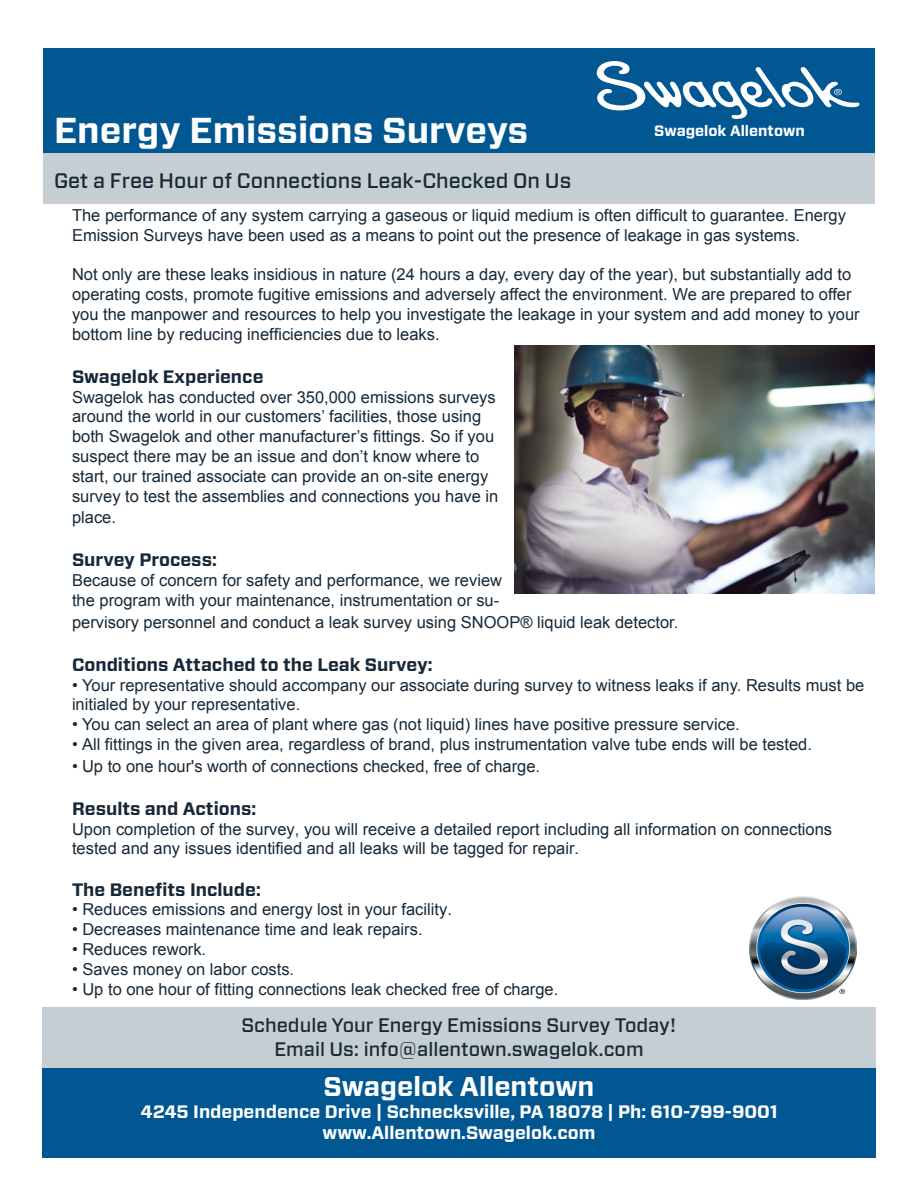
<style>
.page{position:relative;width:918px;height:1188px;background:#fff}
.page>*{position:absolute;margin:0;border:0;box-sizing:border-box;transform-origin:0 0}
.t1{font:700 36px "Forza";color:#fff}
.t2{font:700 27px "Forza";color:#fff}
.t3{font:500 21px "Forza";color:#172938}
.t4{font:500 19.5px "Forza";color:#172938}
.t5{font:700 18px "Forza";color:#172938}
.t6{font:700 18px "Forza";color:#fff}
.t7{font:16.5px/19.8px "Arial";color:#172938}
.t8{font:700 15px "Forza";color:#fff}
</style>
<div class="page">
<div style="left:43px;top:49px;width:832px;height:106px;background:#015792"></div>
<div style="left:43px;top:153px;width:832px;height:51px;background:#c5ced3"></div>
<div style="left:42px;top:1008px;width:834px;height:60px;background:#c5ced3"></div>
<div style="left:42px;top:1068px;width:834px;height:89px;background:#015792"></div>
<svg style="left:597px;top:61px;width:263px;height:58px"></svg>
<img style="left:515px;top:345px;width:360px;height:248px">
<img style="left:749px;top:896px;width:107px;height:103px">
<p class="t1" style="left:54px;top:107px;width:476px">Energy Emissions Surveys</p>
<p class="t3" style="left:54px;top:166px;width:519px">Get a Free Hour of Connections Leak-Checked On Us</p>
<p class="t7" style="left:72px;top:205px;width:775px">The performance of any system carrying a gaseous or liquid medium is often difficult to guarantee. Energy<br>Emission Surveys have been used as a means to point out the presence of leakage in gas systems.</p>
<p class="t7" style="left:72px;top:265px;width:789px">Not only are these leaks insidious in nature (24 hours a day, every day of the year), but substantially add to operating costs, promote fugitive emissions and adversely affect the environment. We are prepared to offer you the manpower and resources to help you investigate the leakage in your system and add money to your bottom line by reducing inefficiencies due to leaks.</p>
<p class="t5" style="left:72px;top:365px;width:193px">Swagelok Experience</p>
<p class="t7" style="left:72px;top:387px;width:428px">Swagelok has conducted over 350,000 emissions surveys around the world in our customers’ facilities, those using both Swagelok and other manufacturer’s fittings. So if you suspect there may be an issue and don’t know where to start, our trained associate can provide an on-site energy survey to test the assemblies and connections you have in</p>
<p class="t7" style="left:72px;top:508px;width:46px">place.</p>
<p class="t5" style="left:72px;top:548px;width:146px">Survey Process:</p>
<p class="t7" style="left:72px;top:571px;width:432px">Because of concern for safety and performance, we review the program with your maintenance, instrumentation or su-</p>
<p class="t7" style="left:72px;top:612px;width:608px">pervisory personnel and conduct a leak survey using SNOOP® liquid leak detector.</p>
<p class="t5" style="left:72px;top:653px;width:362px">Conditions Attached to the Leak Survey:</p>
<p class="t7" style="left:72px;top:675px;width:794px">• Your representative should accompany our associate during survey to witness leaks if any. Results must be initialed by your representative.</p>
<p class="t7" style="left:72px;top:715px;width:669px">• You can select an area of plant where gas (not liquid) lines have positive pressure service.</p>
<p class="t7" style="left:72px;top:734px;width:742px">• All fittings in the given area, regardless of brand, plus instrumentation valve tube ends will be tested.</p>
<p class="t7" style="left:72px;top:756px;width:470px">• Up to one hour's worth of connections checked, free of charge.</p>
<p class="t5" style="left:72px;top:797px;width:186px">Results and Actions:</p>
<p class="t7" style="left:72px;top:819px;width:762px">Upon completion of the survey, you will receive a detailed report including all information on connections tested and any issues identified and all leaks will be tagged for repair.</p>
<p class="t5" style="left:72px;top:878px;width:190px">The Benefits Include:</p>
<p class="t7" style="left:72px;top:900px;width:381px">• Reduces emissions and energy lost in your facility.</p>
<p class="t7" style="left:72px;top:920px;width:352px">• Decreases maintenance time and leak repairs.</p>
<p class="t7" style="left:72px;top:939px;width:136px">• Reduces rework.</p>
<p class="t7" style="left:72px;top:959px;width:224px">• Saves money on labor costs.</p>
<p class="t7" style="left:72px;top:979px;width:488px">• Up to one hour of fitting connections leak checked free of charge.</p>
<p class="t8" style="left:654px;top:121px;width:152px">Swagelok Allentown</p>
<p class="t4" style="left:242px;top:1013px;width:436px">Schedule Your Energy Emissions Survey Today!</p>
<p class="t4" style="left:274px;top:1036px;width:371px">Email Us: info@allentown.swagelok.com</p>
<p class="t2" style="left:323px;top:1069px;width:273px">Swagelok Allentown</p>
<p class="t6" style="left:140px;top:1099px;width:639px">4245 Independence Drive | Schnecksville, PA 18078 | Ph: 610-799-9001</p>
<p class="t6" style="left:323px;top:1121px;width:274px">www.Allentown.Swagelok.com</p>
</div>
